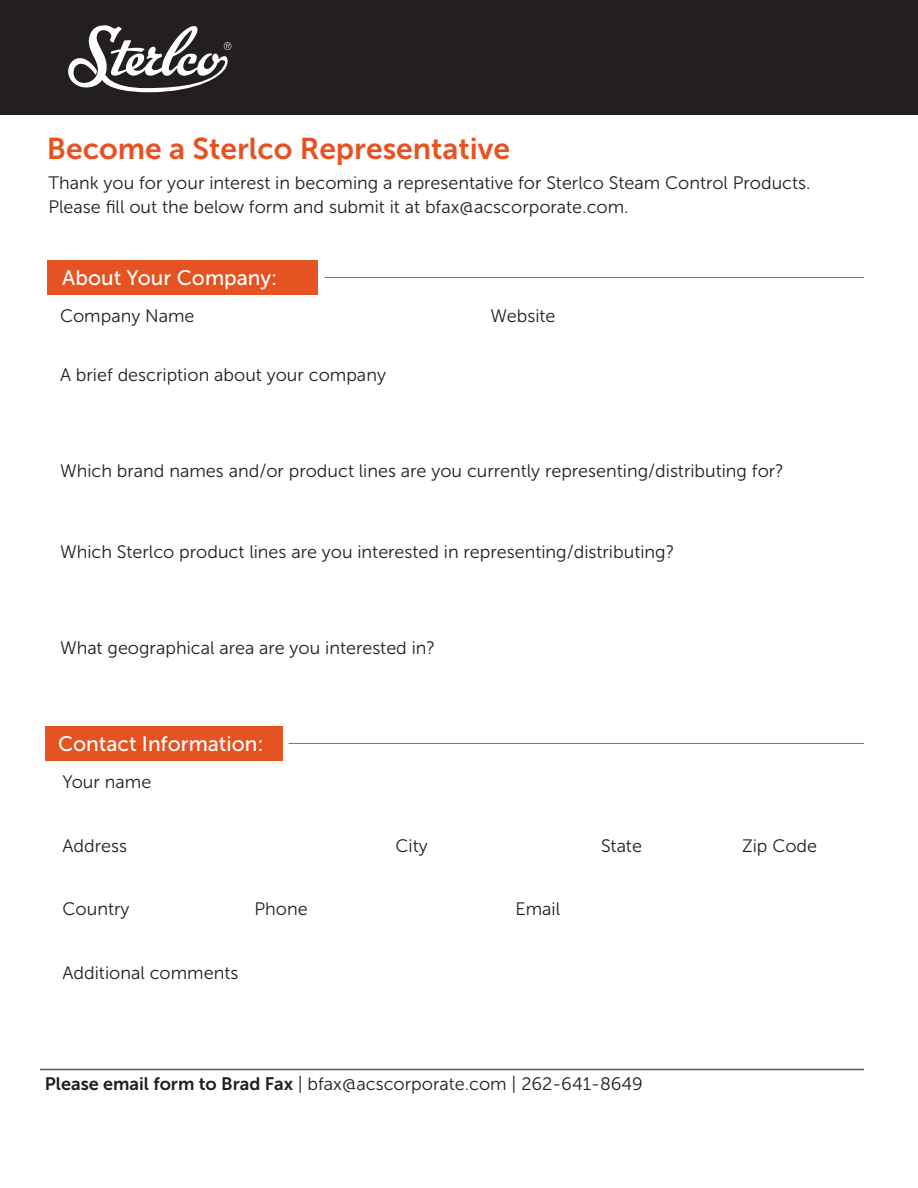
<style>
.page{position:relative;width:918px;height:1188px;background:#fff}
.page>*{position:absolute;margin:0;border:0;box-sizing:border-box;transform-origin:0 0}
.t1{font:30px "Museo Sans 700";color:#e65323}
.t2{font:21px "Museo Sans 500";color:#fff}
.t3{font:18px/24px "Museo Sans 300";color:#231f20}
.s1{font-family:"Museo Sans 700"}
</style>
<div class="page">
<div style="left:0;top:0;width:918px;height:114px;background:#231f20"></div>
<svg style="left:68px;top:25px;width:163px;height:67px"></svg>
<div style="left:48px;top:261px;width:270px;height:34px;background:#e65323"></div>
<hr style="left:325px;top:277px;width:539px;height:1px;background:#e65323">
<div style="left:45px;top:726px;width:238px;height:34px;background:#e65323"></div>
<hr style="left:289px;top:743px;width:575px;height:1px;background:#e65323">
<hr style="left:40px;top:1069px;width:824px;height:1px;background:#57585a">
<p class="t1" style="left:47px;top:132px;width:465px">Become a Sterlco Representative</p>
<p class="t3" style="left:48px;top:171px;width:764px">Thank you for your interest in becoming a representative for Sterlco Steam Control Products.<br>Please fill out the below form and submit it at bfax@acscorporate.com.</p>
<p class="t2" style="left:62px;top:266px;width:217px">About Your Company:</p>
<p class="t3" style="left:60px;top:304px;width:136px">Company Name</p>
<p class="t3" style="left:491px;top:304px;width:67px">Website</p>
<p class="t3" style="left:60px;top:363px;width:327px">A brief description about your company</p>
<p class="t3" style="left:60px;top:459px;width:725px">Which brand names and/or product lines are you currently representing/distributing for?</p>
<p class="t3" style="left:60px;top:540px;width:616px">Which Sterlco product lines are you interested in representing/distributing?</p>
<p class="t3" style="left:60px;top:636px;width:377px">What geographical area are you interested in?</p>
<p class="t2" style="left:58px;top:732px;width:207px">Contact Information:</p>
<p class="t3" style="left:63px;top:770px;width:90px">Your name</p>
<p class="t3" style="left:63px;top:834px;width:66px">Address</p>
<p class="t3" style="left:396px;top:834px;width:34px">City</p>
<p class="t3" style="left:601px;top:834px;width:42px">State</p>
<p class="t3" style="left:742px;top:834px;width:77px">Zip Code</p>
<p class="t3" style="left:63px;top:897px;width:68px">Country</p>
<p class="t3" style="left:255px;top:897px;width:55px">Phone</p>
<p class="t3" style="left:516px;top:897px;width:46px">Email</p>
<p class="t3" style="left:63px;top:961px;width:177px">Additional comments</p>
<p class="t3" style="left:45px;top:1072px;width:600px"><span class="s1">Please email form to Brad Fax</span> | bfax@acscorporate.com | 262-641-8649</p>
</div>
